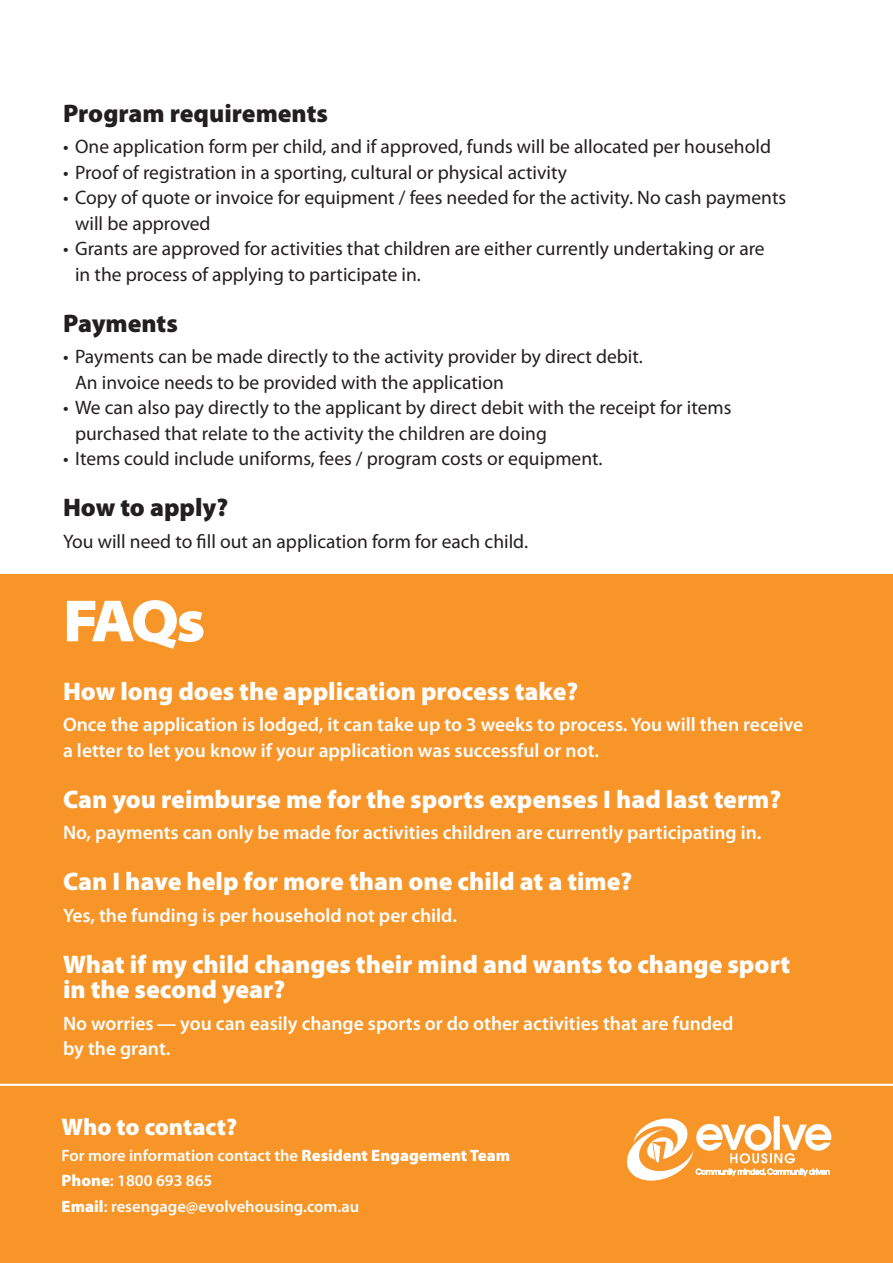
<style>
.page{position:relative;width:893px;height:1263px;background:#fff}
.page>*{position:absolute;margin:0;border:0;box-sizing:border-box;transform-origin:0 0}
.HEADER_2_L_W{font:900 semi-expanded 60px "Myriad Pro";color:#fff}
.Body_Heading_W{font:900 25.5px/25.5px "Myriad Pro";color:#fff}
.Body_Heading{font:900 25.5px "Myriad Pro";color:#231f20}
.t1{font:900 24px "Myriad Pro";color:#fff}
.Body_TAB{font:19.5px/25.5px "Myriad Pro";color:#231f20}
.Body_Semi_Bd_W{font:600 19.5px/25.5px "Myriad Pro";color:#fff}
.Body{font:19.5px "Myriad Pro";color:#231f20}
.t2{font:600 16.5px/25.5px "Myriad Pro";color:#fff}
.s1{font-weight:900}
</style>
<div class="page">
<div style="left:0;top:574px;width:893px;height:689px;background:#f79529"></div>
<hr style="left:0;top:1084px;width:893px;height:2px;background:#fff">
<svg style="left:626px;top:1116px;width:205px;height:65px"></svg>
<p class="Body_Heading" style="left:63px;top:96px;width:266px">Program requirements</p>
<p class="Body_TAB" style="left:63px;top:134px;width:710px">• One application form per child, and if approved, funds will be allocated per household</p>
<p class="Body_TAB" style="left:63px;top:159px;width:505px">• Proof of registration in a sporting, cultural or physical activity</p>
<p class="Body_TAB" style="left:75px;top:185px;width:713px;text-indent:-12px">• Copy of quote or invoice for equipment / fees needed for the activity. No cash payments will be approved</p>
<p class="Body_TAB" style="left:75px;top:236px;width:691px;text-indent:-12px">• Grants are approved for activities that children are either currently undertaking or are in the process of applying to participate in.</p>
<p class="Body_Heading" style="left:63px;top:306px;width:116px">Payments</p>
<p class="Body_TAB" style="left:75px;top:344px;width:569px;text-indent:-12px">• Payments can be made directly to the activity provider by direct debit.<br>An invoice needs to be provided with the application</p>
<p class="Body_TAB" style="left:75px;top:395px;width:658px;text-indent:-12px">• We can also pay directly to the applicant by direct debit with the receipt for items purchased that relate to the activity the children are doing</p>
<p class="Body_TAB" style="left:63px;top:446px;width:541px">• Items could include uniforms, fees / program costs or equipment.</p>
<p class="Body_Heading" style="left:63px;top:491px;width:167px">How to apply?</p>
<p class="Body" style="left:63px;top:529px;width:467px">You will need to fill out an application form for each child.</p>
<p class="HEADER_2_L_W" style="left:63px;top:580px;width:144px">FAQs</p>
<p class="Body_Heading_W" style="left:63px;top:677px;width:517px">How long does the application process take?</p>
<p class="Body_Semi_Bd_W" style="left:63px;top:711px;width:742px">Once the application is lodged, it can take up to 3 weeks to process. You will then receive a letter to let you know if your application was successful or not.</p>
<p class="Body_Heading_W" style="left:63px;top:785px;width:720px">Can you reimburse me for the sports expenses I had last term?</p>
<p class="Body_Semi_Bd_W" style="left:63px;top:819px;width:700px">No, payments can only be made for activities children are currently participating in.</p>
<p class="Body_Heading_W" style="left:63px;top:868px;width:571px">Can I have help for more than one child at a time?</p>
<p class="Body_Semi_Bd_W" style="left:63px;top:902px;width:395px">Yes, the funding is per household not per child.</p>
<p class="Body_Heading_W" style="left:63px;top:950px;width:729px">What if my child changes their mind and wants to change sport in the second year?</p>
<p class="Body_Semi_Bd_W" style="left:63px;top:1010px;width:672px">No worries — you can easily change sports or do other activities that are funded by the grant.</p>
<p class="t1" style="left:62px;top:1111px;width:177px">Who to contact?</p>
<p class="t2" style="left:62px;top:1142px;width:450px">For more information contact the <span class="s1">Resident Engagement Team<br>Phone</span>: 1800 693 865<br><span class="s1">Email</span>: resengage@evolvehousing.com.au</p>
</div>
